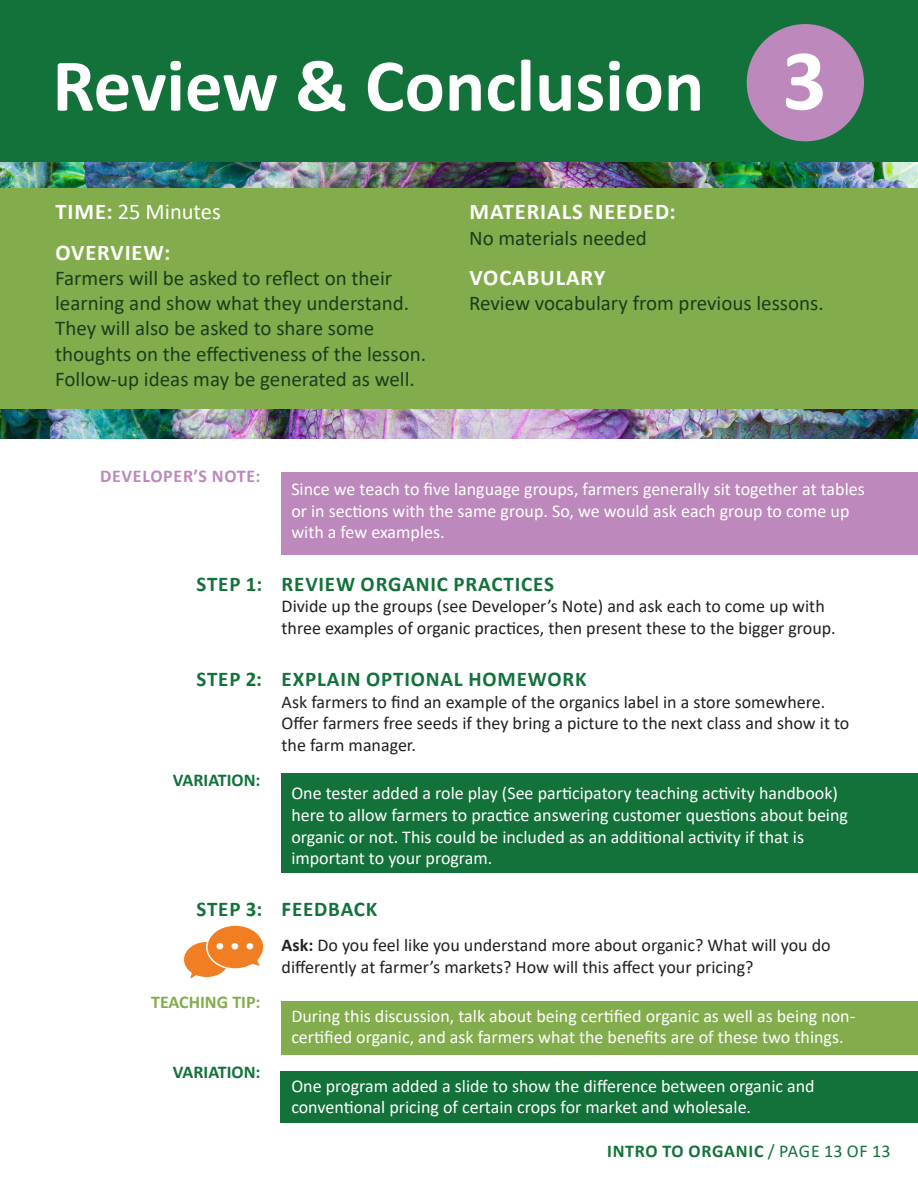
<style>
.page{position:relative;width:918px;height:1188px;background:#fff}
.page>*{position:absolute;margin:0;border:0;box-sizing:border-box;transform-origin:0 0}
.t1{font:700 87px "Calibri";color:#fff}
.Activity_head{font:700 75px "Calibri";color:#fff}
.Overveiw_head{font:700 22.5px "Calibri";letter-spacing:.04em;color:#fff}
.Overveiw_head-2{font:22.5px "Calibri";color:#fff}
.Overveiw_text{font:21px/25.2px "Calibri";color:#1a3e1d}
.STEPS{font:700 21px "Calibri";letter-spacing:.04em;color:#12723a}
.Overveiw_bullets{font:21px "Calibri";color:#1a3e1d}
.t2{font:21px "Calibri";color:#fff}
.hanging_indented_cop{font:18px/21.6px "Calibri";color:#fff}
.indented_no_space_be{font:18px/21.6px "Calibri";color:#231f20}
.Hanging_indented_cop{font:18px/21.6px "Calibri";color:#231f20}
.hanging_indented_cop-2{font:700 18px "Calibri";letter-spacing:.04em;color:#12723a}
.hanging_indented_cop-3{font:700 18px "Calibri";color:#12723a}
.hanging_indented_cop-4{font:700 18px "Calibri";letter-spacing:.04em;color:#bd88bc}
.hanging_indented_cop-5{font:700 18px "Calibri";color:#83ad4c}
.s1{font-weight:700}
.s2{font-weight:400}
</style>
<div class="page">
<div style="left:280px;top:1071px;width:638px;height:52px;background:#12723a"></div>
<div style="left:282px;top:1001px;width:636px;height:54px;background:#83ad4c"></div>
<div style="left:282px;top:773px;width:636px;height:100px;background:#12723a"></div>
<div style="left:282px;top:472px;width:636px;height:83px;background:#bd88bc"></div>
<img style="left:0;top:162px;width:918px;height:276px">
<div style="left:0;top:189px;width:918px;height:220px;background:#83ad4c"></div>
<div style="left:0;top:0;width:918px;height:162px;background:#12723a"></div>
<div style="left:747px;top:24px;width:117px;height:117px;background:#bd88bc;border-radius:50%"></div>
<svg style="left:184px;top:925px;width:80px;height:54px"></svg>
<p class="Activity_head" style="left:52px;top:33px;width:653px">Review &amp; Conclusion</p>
<p class="t1" style="left:782px;top:19px;width:46px">3</p>
<p class="Overveiw_head-2" style="left:56px;top:196px;width:167px"><span class="s1">TIME:</span> 25 Minutes</p>
<p class="Overveiw_head" style="left:56px;top:236px;width:116px">OVERVIEW:</p>
<p class="Overveiw_text" style="left:55px;top:265px;width:372px">Farmers will be asked to reflect on their learning and show what they understand.<br>They will also be asked to share some thoughts on the effectiveness of the lesson.<br>Follow-up ideas may be generated as well.</p>
<p class="Overveiw_head" style="left:470px;top:196px;width:208px">MATERIALS NEEDED:</p>
<p class="Overveiw_bullets" style="left:469px;top:223px;width:179px">No materials needed</p>
<p class="Overveiw_head" style="left:470px;top:262px;width:137px">VOCABULARY</p>
<p class="Overveiw_bullets" style="left:469px;top:289px;width:356px">Review vocabulary from previous lessons.</p>
<p class="hanging_indented_cop-4" style="left:100px;top:463px;width:162px">DEVELOPER’S NOTE:</p>
<p class="hanging_indented_cop" style="left:291px;top:478px;width:575px">Since we teach to five language groups, farmers generally sit together at tables or in sections with the same group. So, we would ask each group to come up with a few examples.</p>
<p class="STEPS" style="left:197px;top:569px;width:359px">STEP 1: REVIEW ORGANIC PRACTICES</p>
<p class="indented_no_space_be" style="left:282px;top:595px;width:556px">Divide up the groups (see Developer’s Note) and ask each to come up with three examples of organic practices, then present these to the bigger group.</p>
<p class="STEPS" style="left:197px;top:664px;width:391px">STEP 2: EXPLAIN OPTIONAL HOMEWORK</p>
<p class="indented_no_space_be" style="left:282px;top:690px;width:569px">Ask farmers to find an example of the organics label in a store somewhere.<br>Offer farmers free seeds if they bring a picture to the next class and show it to the farm manager.</p>
<p class="hanging_indented_cop-3" style="left:173px;top:767px;width:89px">VARIATION:</p>
<p class="hanging_indented_cop" style="left:291px;top:782px;width:558px">One tester added a role play (See participatory teaching activity handbook) here to allow farmers to practice answering customer questions about being organic or not. This could be included as an additional activity if that is important to your program.</p>
<p class="STEPS" style="left:197px;top:895px;width:182px">STEP 3: FEEDBACK</p>
<p class="Hanging_indented_cop" style="left:282px;top:934px;width:551px"><span class="s1">Ask:</span> Do you feel like you understand more about organic? What will you do differently at farmer’s markets? How will this affect your pricing?</p>
<p class="hanging_indented_cop-5" style="left:151px;top:989px;width:111px">TEACHING TIP:</p>
<p class="hanging_indented_cop" style="left:291px;top:1004px;width:565px">During this discussion, talk about being certified organic as well as being non&shy;certified organic, and ask farmers what the benefits are of these two things.</p>
<p class="hanging_indented_cop-3" style="left:173px;top:1060px;width:89px">VARIATION:</p>
<p class="hanging_indented_cop" style="left:291px;top:1075px;width:525px">One program added a slide to show the difference between organic and conventional pricing of certain crops for market and wholesale.</p>
<p class="t2" style="left:235px;top:941px;width:12px;rotate:90deg">•</p>
<p class="t2" style="left:250px;top:941px;width:12px;rotate:90deg">•</p>
<p class="t2" style="left:265px;top:941px;width:12px;rotate:90deg">•</p>
<p class="hanging_indented_cop-2" style="left:607px;top:1138px;width:285px">INTRO TO ORGANIC <span class="s2">/ PAGE 13 OF 13</span></p>
</div>
